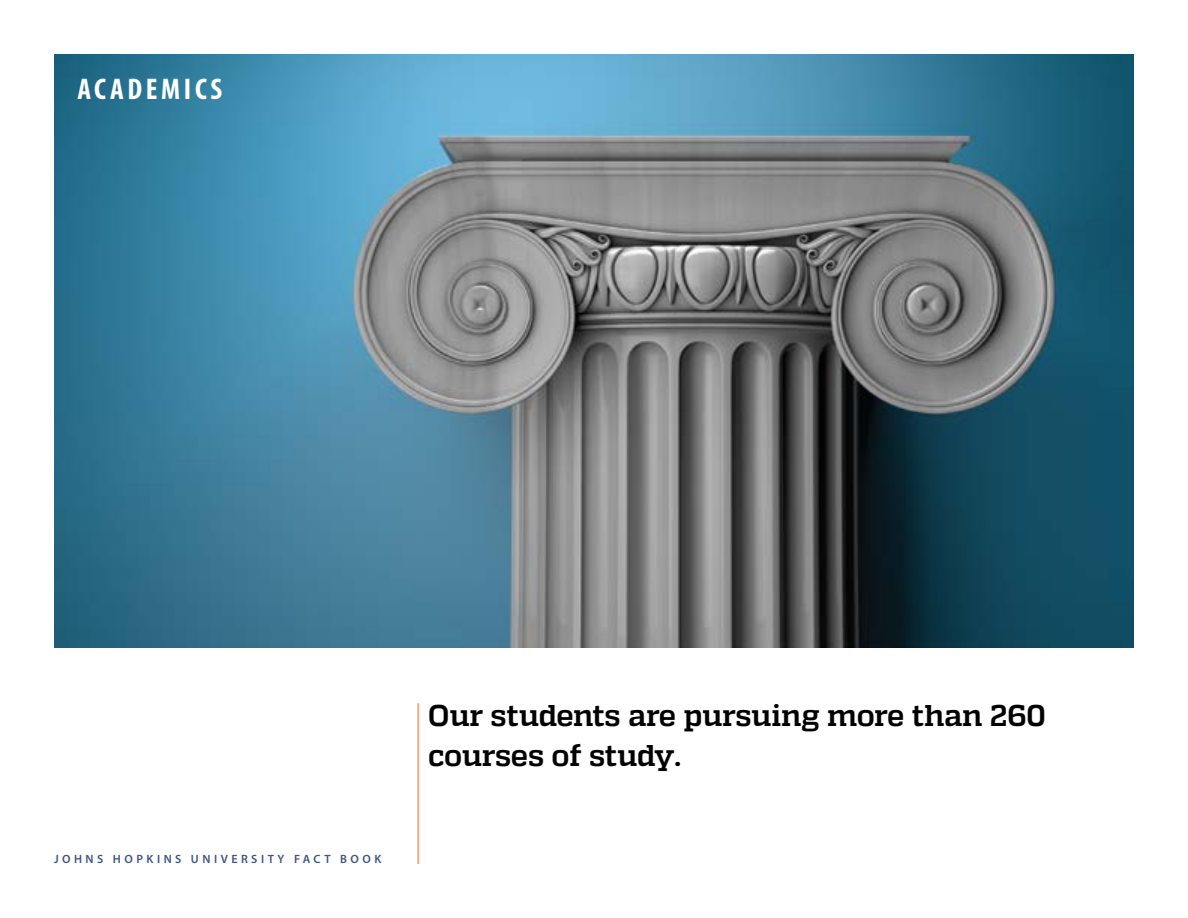
<style>
.page{position:relative;width:1188px;height:918px;background:#fff}
.page>*{position:absolute;margin:0;border:0;box-sizing:border-box;transform-origin:0 0}
.t1{font:700 30px/40.5px "Quadon";letter-spacing:-.01em;color:#000}
.t2{font:700 condensed 30px "Myriad Pro";letter-spacing:.12em;color:#fff}
.t3{font:600 12px "Myriad Pro";letter-spacing:.29em;color:#3f5588}
</style>
<div class="page">
<img style="left:54px;top:54px;width:1080px;height:594px">
<hr style="left:418px;top:703px;width:1px;height:161px;background:#f16423">
<p class="t2" style="left:77px;top:73px;width:146px">ACADEMICS</p>
<p class="t3" style="left:54px;top:853px;width:329px">JOHNS HOPKINS UNIVERSITY FACT BOOK</p>
<p class="t1" style="left:428px;top:696px;width:619px">Our students are pursuing more than 260 courses of study.</p>
</div>
